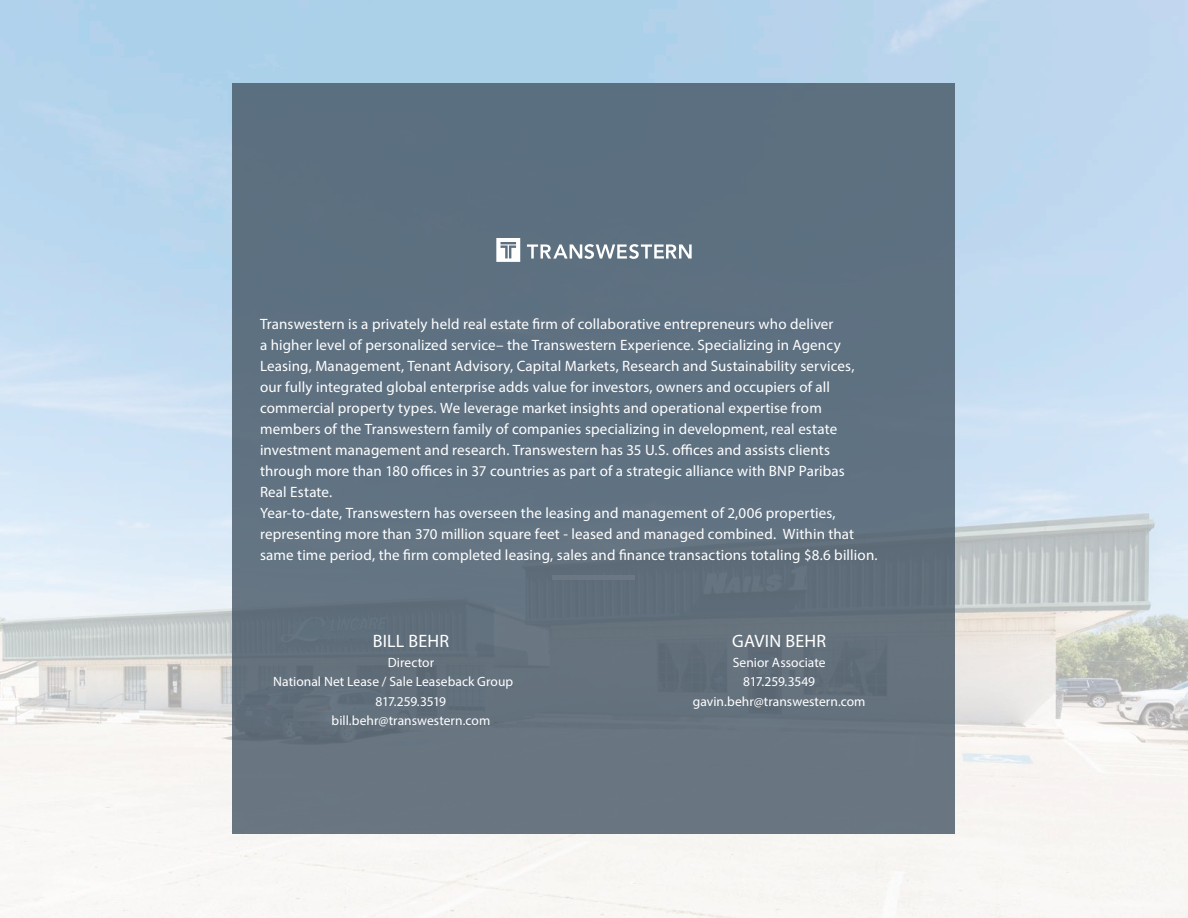
<style>
.page{position:relative;width:1188px;height:918px;background:#fff}
.page>*{position:absolute;margin:0;border:0;box-sizing:border-box;transform-origin:0 0}
.t1{font:18px "Myriad Pro";letter-spacing:.015em;color:#fff}
.Body_Left_copy{font:15px/21px "Myriad Pro";letter-spacing:.01em;color:#fff}
.t2{font:13.5px "Myriad Pro";color:#fff}
.t3{font:13.5px "Myriad Pro";letter-spacing:-.035em;color:#fff}
.t4{font:13.5px "Myriad Pro";letter-spacing:-.02em;color:#fff}
</style>
<div class="page">
<img style="left:0;top:0;width:1188px;height:918px">
<div style="left:233px;top:84px;width:722px;height:750px;background:#5f7181"></div>
<svg style="left:496px;top:238px;width:24px;height:24px"></svg>
<svg style="left:527px;top:244px;width:165px;height:15px"></svg>
<p class="Body_Left_copy" style="left:260px;top:313px;width:596px">Transwestern is a privately held real estate firm of collaborative entrepreneurs who deliver<br>a higher level of personalized service– the Transwestern Experience. Specializing in Agency Leasing, Management, Tenant Advisory, Capital Markets, Research and Sustainability services, our fully integrated global enterprise adds value for investors, owners and occupiers of all commercial property types. We leverage market insights and operational expertise from members of the Transwestern family of companies specializing in development, real estate investment management and research. Transwestern has 35 U.S. offices and assists clients through more than 180 offices in 37 countries as part of a strategic alliance with BNP Paribas Real Estate.</p>
<p class="Body_Left_copy" style="left:260px;top:502px;width:619px">Year-to-date, Transwestern has overseen the leasing and management of 2,006 properties, representing more than 370 million square feet - leased and managed combined. Within that same time period, the firm completed leasing, sales and finance transactions totaling $8.6 billion.</p>
<p class="t1" style="left:373px;top:630px;width:78px">BILL BEHR</p>
<p class="t2" style="left:388px;top:654px;width:48px">Director</p>
<p class="t2" style="left:273px;top:673px;width:241px">National Net Lease / Sale Leaseback Group</p>
<p class="t3" style="left:376px;top:693px;width:72px">817.259.3519</p>
<p class="t2" style="left:332px;top:712px;width:160px">bill.behr@transwestern.com</p>
<p class="t1" style="left:732px;top:630px;width:95px">GAVIN BEHR</p>
<p class="t2" style="left:733px;top:654px;width:94px">Senior Associate</p>
<p class="t4" style="left:743px;top:673px;width:73px">817.259.3549</p>
<p class="t2" style="left:693px;top:693px;width:174px">gavin.behr@transwestern.com</p>
</div>
